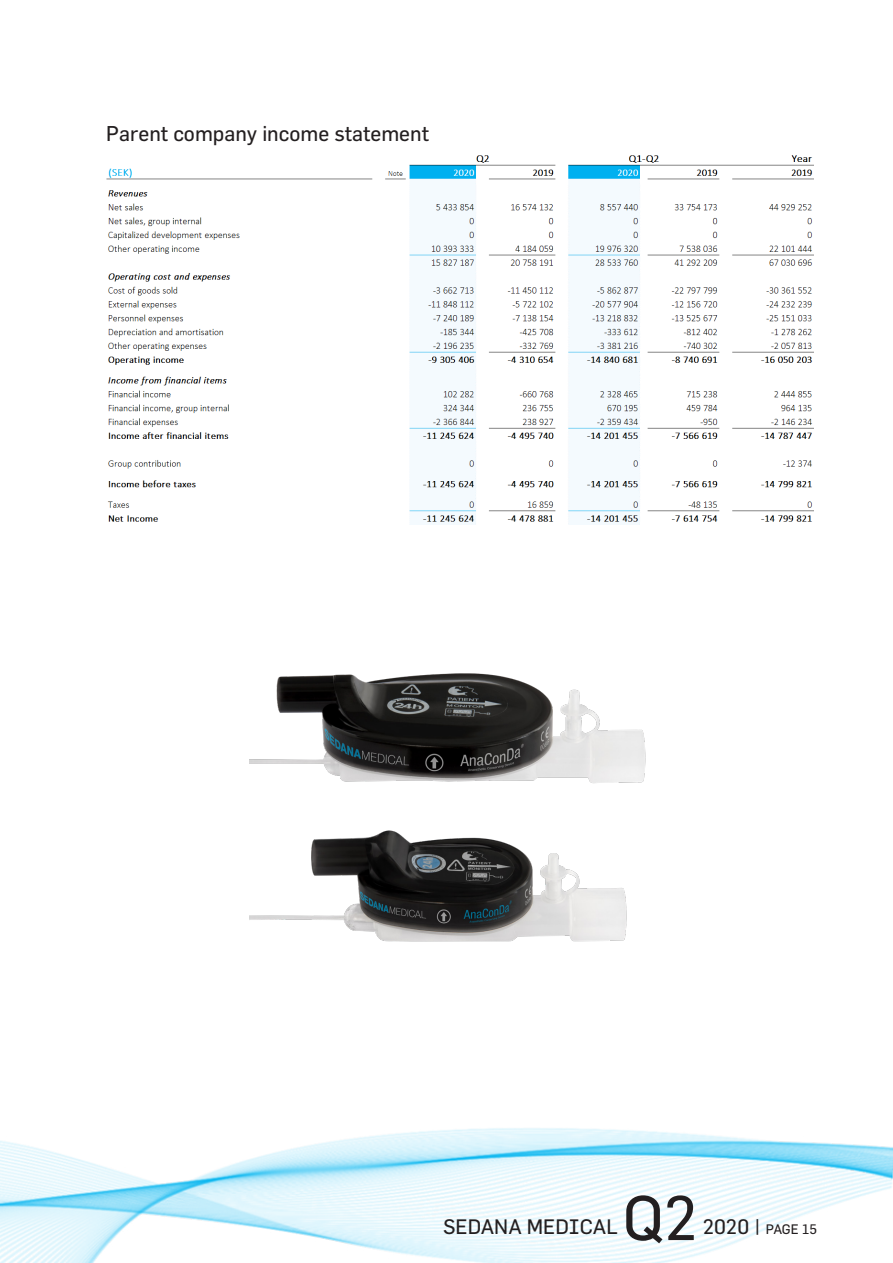
<style>
.page{position:relative;width:893px;height:1263px;background:#fff}
.page>*{position:absolute;margin:0;border:0;box-sizing:border-box;transform-origin:0 0}
.t1{font:61.5px "Flama";color:#231f20}
.t2{font:300 21px "Calibri";color:#231f20}
.Mellanrubrik_1{font:21px "Flama";color:#231f20}
.t3{font:20.55px "Flama";color:#231f20}
.t4{font:13.5px "Flama";letter-spacing:-.01em;color:#231f20}
.s1{font-size:20.55px}
</style>
<div class="page">
<img style="left:0;top:1128px;width:893px;height:135px">
<img style="left:106px;top:155px;width:708px;height:370px">
<img style="left:250px;top:673px;width:396px;height:269px">
<p class="t2" style="left:106px;top:111px;width:299px">Parent company Income statement</p>
<p class="Mellanrubrik_1" style="left:106px;top:121px;width:324px">Parent company income statement</p>
<p class="t3" style="left:443px;top:1214px;width:176px">SEDANA MEDICAL</p>
<h1 class="t1" style="left:623px;top:1181px;width:77px">Q2</h1>
<p class="t4" style="left:703px;top:1221px;width:116px"><span class="s1">2020 |</span> PAGE 15</p>
</div>
